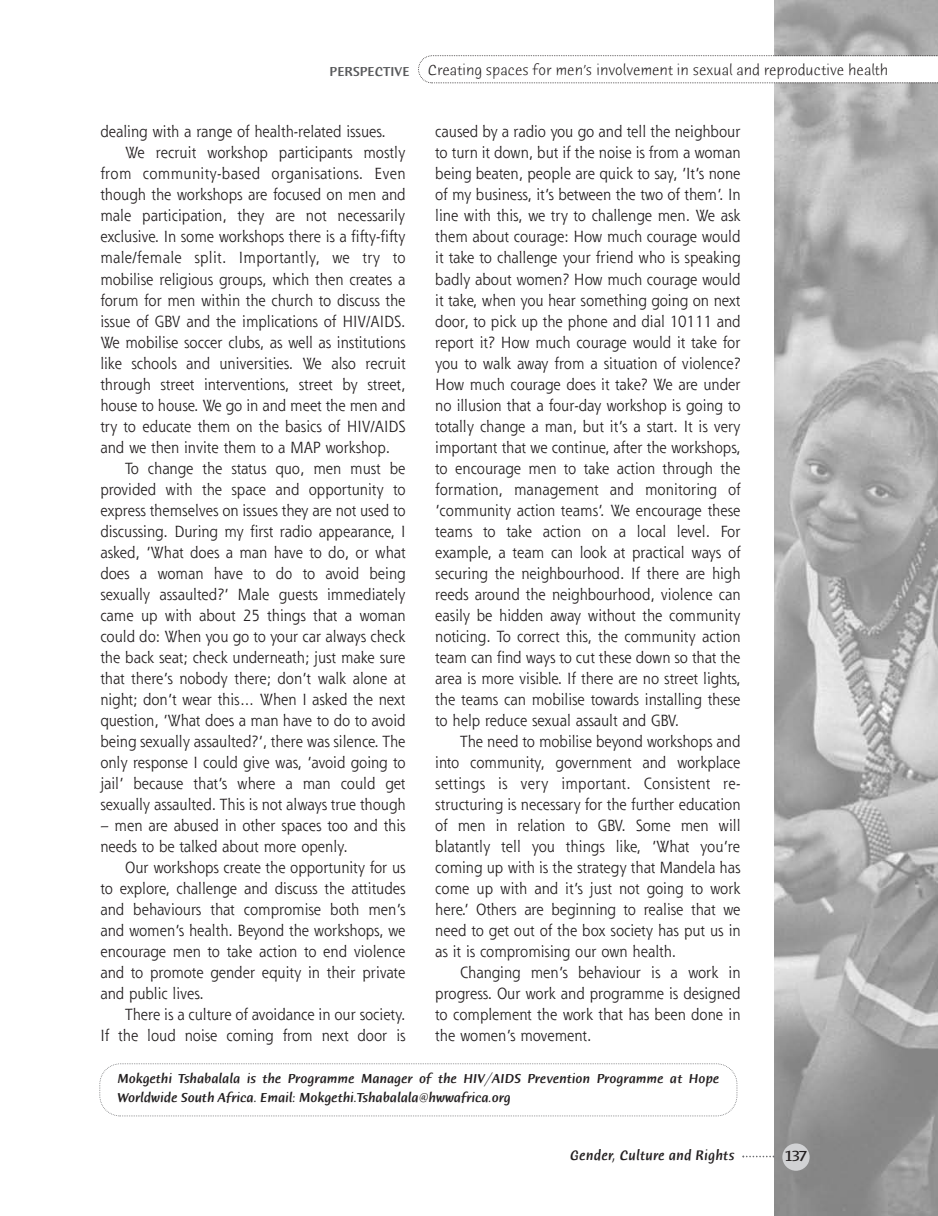
<style>
.page{position:relative;width:938px;height:1216px;background:#fff}
.page>*{position:absolute;margin:0;border:0;box-sizing:border-box;transform-origin:0 0}
.t1{font:15.75px/21px "Shannon";color:#231f20;text-align:justify;scale:.93 1}
.t2{font:15.75px "Shannon";letter-spacing:.025em;color:#231f20;scale:.93 1}
.t3{font:300 15.75px "Humana Sans ITC";color:#231f20}
.t4{font:500 15.75px "Humana Sans ITC";color:#231f20;scale:.95 1}
.t5{font:italic 500 14.88px "Humana Sans ITC";letter-spacing:.02em;color:#231f20;scale:.95 1}
.t6{font:italic 500 14px/19.2px "Humana Sans ITC";color:#231f20}
.t7{font:500 14px "Humana Sans ITC";color:#57585a;scale:.95 1}
</style>
<div class="page">
<img style="left:774px;top:0;width:164px;height:1215px">
<svg style="left:418px;top:55px;width:520px;height:29px"></svg>
<div style="left:782px;top:1143px;width:27px;height:27px;background:#d1d2d4;border-radius:50%"></div>
<svg style="left:742px;top:1155px;width:32px;height:2px"></svg>
<svg style="left:99px;top:1063px;width:638px;height:53px"></svg>
<p class="t7" style="left:329px;top:65px;width:86px">PERSPECTIVE</p>
<p class="t1" style="left:100px;top:123px;width:308px">dealing with a range of health-related issues.</p>
<p class="t1" style="left:125px;top:144px;width:303px">We recruit workshop participants mostly</p>
<p class="t2" style="left:100px;top:168px;width:330px">from community-based organisations. Even</p>
<p class="t1" style="left:100px;top:186px;width:330px">though the workshops are focused on men and</p>
<p class="t1" style="left:100px;top:207px;width:329px">male participation, they are not necessarily</p>
<p class="t1" style="left:100px;top:228px;width:330px">exclusive. In some workshops there is a fifty-fifty</p>
<p class="t2" style="left:100px;top:252px;width:330px">male/female split. Importantly, we try to</p>
<p class="t1" style="left:100px;top:270px;width:330px">mobilise religious groups, which then creates a</p>
<p class="t1" style="left:100px;top:291px;width:330px">forum for men within the church to discuss the</p>
<p class="t1" style="left:100px;top:312px;width:330px">issue of GBV and the implications of HIV/AIDS.</p>
<p class="t1" style="left:100px;top:333px;width:330px">We mobilise soccer clubs, as well as institutions</p>
<p class="t1" style="left:100px;top:354px;width:330px">like schools and universities. We also recruit</p>
<p class="t1" style="left:100px;top:375px;width:330px">through street interventions, street by street,</p>
<p class="t1" style="left:100px;top:396px;width:330px">house to house. We go in and meet the men and</p>
<p class="t1" style="left:100px;top:417px;width:330px">try to educate them on the basics of HIV/AIDS</p>
<p class="t1" style="left:100px;top:438px;width:313px">and we then invite them to a MAP workshop.</p>
<p class="t1" style="left:125px;top:459px;width:303px">To change the status quo, men must be</p>
<p class="t1" style="left:100px;top:480px;width:330px">provided with the space and opportunity to</p>
<p class="t1" style="left:100px;top:501px;width:330px">express themselves on issues they are not used to</p>
<p class="t1" style="left:100px;top:522px;width:330px">discussing. During my first radio appearance, I</p>
<p class="t1" style="left:100px;top:543px;width:330px">asked, ‘What does a man have to do, or what</p>
<p class="t1" style="left:100px;top:564px;width:330px">does a woman have to do to avoid being</p>
<p class="t1" style="left:100px;top:585px;width:330px">sexually assaulted?’ Male guests immediately</p>
<p class="t1" style="left:100px;top:606px;width:330px">came up with about 25 things that a woman</p>
<p class="t1" style="left:100px;top:627px;width:330px">could do: When you go to your car always check</p>
<p class="t1" style="left:100px;top:648px;width:330px">the back seat; check underneath; just make sure</p>
<p class="t1" style="left:100px;top:669px;width:330px">that there’s nobody there; don’t walk alone at</p>
<p class="t1" style="left:100px;top:690px;width:330px">night; don’t wear this… When I asked the next</p>
<p class="t1" style="left:100px;top:711px;width:330px">question, ‘What does a man have to do to avoid</p>
<p class="t1" style="left:100px;top:732px;width:330px">being sexually assaulted?’, there was silence. The</p>
<p class="t1" style="left:100px;top:753px;width:330px">only response I could give was, ‘avoid going to</p>
<p class="t1" style="left:100px;top:774px;width:330px">jail’ because that’s where a man could get</p>
<p class="t1" style="left:100px;top:795px;width:330px">sexually assaulted. This is not always true though</p>
<p class="t1" style="left:100px;top:816px;width:330px">– men are abused in other spaces too and this needs to be talked about more openly.</p>
<p class="t1" style="left:100px;top:858px;width:330px;text-indent:25px">Our workshops create the opportunity for us to explore, challenge and discuss the attitudes and behaviours that compromise both men’s and women’s health. Beyond the workshops, we encourage men to take action to end violence and to promote gender equity in their private and public lives.</p>
<p class="t1" style="left:100px;top:1005px;width:330px;text-align:right">There is a culture of avoidance in our society.<br>If the loud noise coming from next door is</p>
<p class="t3" style="left:428px;top:63px;width:462px">Creating spaces for men’s involvement in sexual and reproductive health</p>
<p class="t1" style="left:435px;top:123px;width:330px">caused by a radio you go and tell the neighbour to turn it down, but if the noise is from a woman being beaten, people are quick to say, ‘It’s none of my business, it’s between the two of them’. In line with this, we try to challenge men. We ask them about courage: How much courage would it take to challenge your friend who is speaking badly about women? How much courage would it take, when you hear something going on next door, to pick up the phone and dial 10111 and report it? How much courage would it take for you to walk away from a situation of violence?<br>How much courage does it take? We are under no illusion that a four-day workshop is going to totally change a man, but it’s a start. It is very important that we continue, after the workshops, to encourage men to take action through the formation, management and monitoring of ‘community action teams’. We encourage these teams to take action on a local level. For example, a team can look at practical ways of securing the neighbourhood. If there are high reeds around the neighbourhood, violence can easily be hidden away without the community noticing. To correct this, the community action team can find ways to cut these down so that the area is more visible. If there are no street lights, the teams can mobilise towards installing these to help reduce sexual assault and GBV.</p>
<p class="t1" style="left:435px;top:732px;width:330px;text-indent:25px">The need to mobilise beyond workshops and into community, government and workplace settings is very important. Consistent re&shy;structuring is necessary for the further education of men in relation to GBV. Some men will blatantly tell you things like, ‘What you’re coming up with is the strategy that Mandela has come up with and it’s just not going to work here.’ Others are beginning to realise that we need to get out of the box society has put us in as it is compromising our own health.</p>
<p class="t1" style="left:435px;top:963px;width:330px;text-indent:25px">Changing men’s behaviour is a work in progress. Our work and programme is designed to complement the work that has been done in the women’s movement.</p>
<p class="t6" style="left:117px;top:1069px;width:603px">Mokgethi Tshabalala is the Programme Manager of the HIV/AIDS Prevention Programme at Hope<br>Worldwide South Africa. Email: Mokgethi.Tshabalala@hwwafrica.org</p>
<p class="t5" style="left:570px;top:1148px;width:174px">Gender, Culture and Rights</p>
<p class="t4" style="left:786px;top:1148px;width:23px">137</p>
</div>
